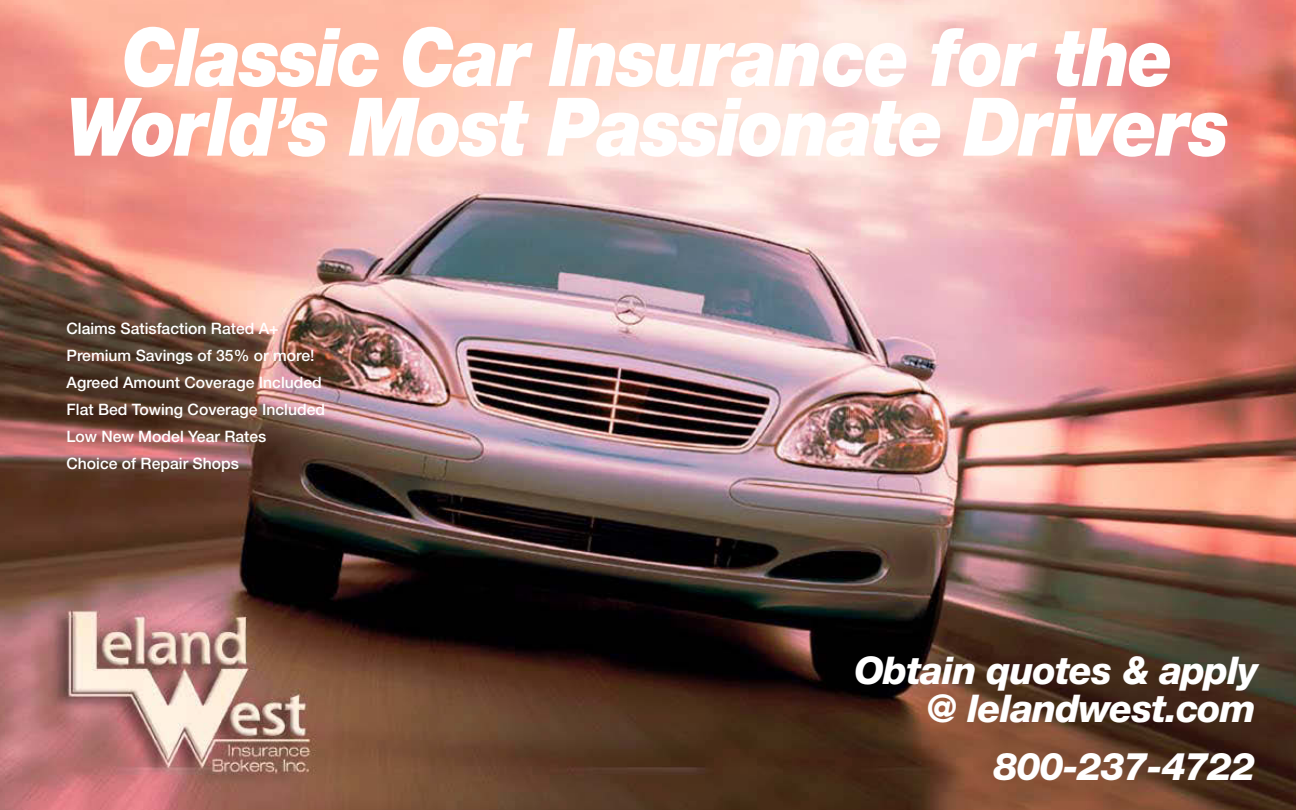
<style>
.page{position:relative;width:1296px;height:810px;background:#fff}
.page>*{position:absolute;margin:0;border:0;box-sizing:border-box;transform-origin:0 0}
.t1{font:italic 900 81px/69.8px "Helvetica Neue";letter-spacing:-.03em;color:#fff;text-align:center;scale:.9 1}
.t2{font:italic 800 38.25px/38.2px "Helvetica Neue";letter-spacing:-.025em;color:#fff;text-align:right}
.t3{font:500 15.75px/27px "Helvetica Neue";color:#fff}
</style>
<div class="page">
<img style="left:0;top:0;width:1296px;height:810px">
<p class="t1" style="left:66px;top:23px;width:1294px">Classic Car Insurance for the<br>World’s Most Passionate Drivers</p>
<p class="t3" style="left:67px;top:315px;width:260px">Claims Satisfaction Rated A+<br>Premium Savings of 35% or more!<br>Agreed Amount Coverage Included<br>Flat Bed Towing Coverage Included<br>Low New Model Year Rates<br>Choice of Repair Shops</p>
<p class="t2" style="left:854px;top:651px;width:405px">Obtain quotes &amp; apply @ lelandwest.com</p>
<p class="t2" style="left:994px;top:748px;width:263px">800-237-4722</p>
</div>
